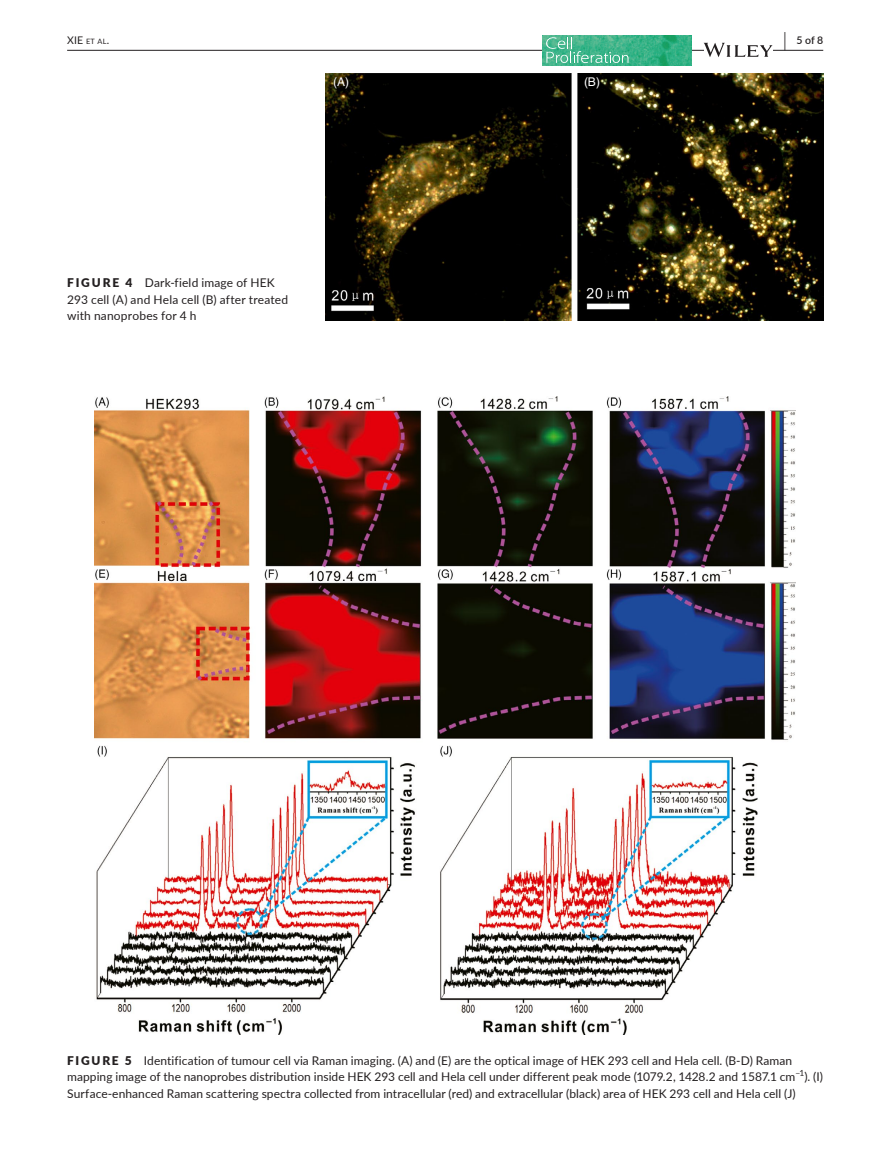
<style>
.page{position:relative;width:893px;height:1174px;background:#fff}
.page>*{position:absolute;margin:0;border:0;box-sizing:border-box;transform-origin:0 0}
.t1{font:600 19.5px "Lato";color:#231f20;scale:.48 1}
.t2{font:12px/16.5px "Lato";letter-spacing:.005em;color:#231f20}
.t3{font:12px "Helvetica";color:#fff}
.t4{font:10.5px "Lato";color:#231f20}
.t5{font:600 10.5px "Lato";color:#231f20}
.s1{font-size:7.35px}
.s2{font-weight:900}
</style>
<div class="page">
<hr style="left:67px;top:50px;width:756px;height:1px;background:#231f20">
<img style="left:543px;top:35px;width:148px;height:30px">
<svg style="left:546px;top:37px;width:82px;height:26px;background:#5abe99"></svg>
<svg style="left:704px;top:43px;width:68px;height:14px"></svg>
<img style="left:325px;top:73px;width:498px;height:247px">
<img style="left:94px;top:396px;width:702px;height:638px">
<h1 class="t1" style="left:784px;top:26px;width:7px">|</h1>
<p class="t4" style="left:67px;top:33px;width:44px">XIE <span class="s1">et al</span>.</p>
<p class="t5" style="left:796px;top:33px;width:28px">5 of 8</p>
<p class="t3" style="left:333px;top:75px;width:17px">(A)</p>
<p class="t3" style="left:584px;top:75px;width:17px">(B)</p>
<p class="t2" style="left:67px;top:274px;width:223px"><span class="s2">FIGURE 4</span> Dark‐field image of HEK<br>293 cell (A) and Hela cell (B) after treated with nanoprobes for 4 h</p>
<p class="t2" style="left:67px;top:1051px;width:757px"><span class="s2">FIGURE 5</span> Identification of tumour cell via Raman imaging. (A) and (E) are the optical image of HEK 293 cell and Hela cell. (B‐D) Raman mapping image of the nanoprobes distribution inside HEK 293 cell and Hela cell under different peak mode (1079.2, 1428.2 and 1587.1 cm<sup>−1</sup>). (I)<br>Surface‐enhanced Raman scattering spectra collected from intracellular (red) and extracellular (black) area of HEK 293 cell and Hela cell (J)</p>
</div>
